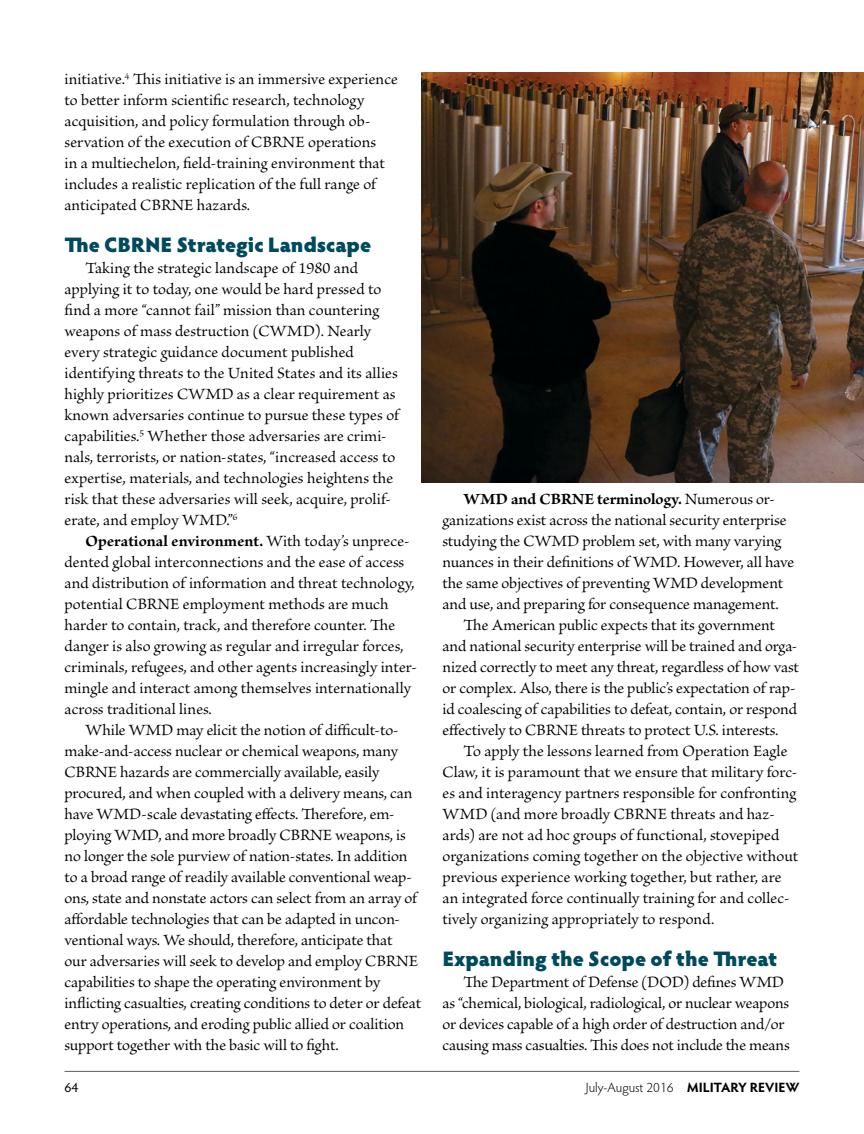
<style>
.page{position:relative;width:864px;height:1134px;background:#fff}
.page>*{position:absolute;margin:0;border:0;box-sizing:border-box;transform-origin:0 0}
.t1{font:900 21px "Hypatia Sans Pro";letter-spacing:-.005em;color:#004a5d}
.t2{font:16.5px/21px "Brioso Pro";color:#000}
.t3{font:700 16.5px "Brioso Pro";letter-spacing:-.005em;color:#000}
.t4{font:300 13.5px "Hypatia Sans Pro";color:#000}
.t5{font:13.5px "Hypatia Sans Pro";color:#000}
.s1{font-weight:700}
.s2{font-weight:400}
</style>
<div class="page">
<hr style="left:65px;top:1071px;width:734px;height:1px;background:#58595b">
<img style="left:422px;top:72px;width:442px;height:411px">
<p class="t2" style="left:64px;top:69px;width:335px">initiative.<sup>4</sup> This initiative is an immersive experience to better inform scientific research, technology acquisition, and policy formulation through ob&shy;servation of the execution of CBRNE operations<br>in a multiechelon, field-training environment that includes a realistic replication of the full range of anticipated CBRNE hazards.</p>
<p class="t1" style="left:64px;top:229px;width:308px">The CBRNE Strategic Landscape</p>
<p class="t2" style="left:64px;top:258px;width:336px;text-indent:21px">Taking the strategic landscape of 1980 and applying it to today, one would be hard pressed to find a more “cannot fail” mission than countering weapons of mass destruction (CWMD). Nearly every strategic guidance document published identifying threats to the United States and its allies highly prioritizes CWMD as a clear requirement as known adversaries continue to pursue these types of capabilities.<sup>5</sup> Whether those adversaries are crimi&shy;nals, terrorists, or nation-states, “increased access to expertise, materials, and technologies heightens the risk that these adversaries will seek, acquire, prolif&shy;erate, and employ WMD.”<sup>6</sup></p>
<p class="t2" style="left:65px;top:531px;width:354px;text-indent:21px"><span class="s1">Operational environment.</span> With today’s unprece&shy;dented global interconnections and the ease of access and distribution of information and threat technology, potential CBRNE employment methods are much harder to contain, track, and therefore counter. The danger is also growing as regular and irregular forces, criminals, refugees, and other agents increasingly inter&shy;mingle and interact among themselves internationally across traditional lines.</p>
<p class="t2" style="left:65px;top:720px;width:358px;text-indent:21px">While WMD may elicit the notion of difficult-to&shy;make-and-access nuclear or chemical weapons, many CBRNE hazards are commercially available, easily procured, and when coupled with a delivery means, can have WMD-scale devastating effects. Therefore, em&shy;ploying WMD, and more broadly CBRNE weapons, is no longer the sole purview of nation-states. In addition to a broad range of readily available conventional weap&shy;ons, state and nonstate actors can select from an array of affordable technologies that can be adapted in uncon&shy;ventional ways. We should, therefore, anticipate that<br>our adversaries will seek to develop and employ CBRNE capabilities to shape the operating environment by inflicting casualties, creating conditions to deter or defeat entry operations, and eroding public allied or coalition support together with the basic will to fight.</p>
<p class="t3" style="left:464px;top:490px;width:313px">WMD and CBRNE terminology. <span class="s2">Numerous or-</span></p>
<p class="t2" style="left:443px;top:510px;width:346px">ganizations exist across the national security enterprise</p>
<p class="t2" style="left:443px;top:531px;width:340px">studying the CWMD problem set, with many varying</p>
<p class="t2" style="left:443px;top:552px;width:353px">nuances in their definitions of WMD. However, all have</p>
<p class="t2" style="left:443px;top:573px;width:342px">the same objectives of preventing WMD development</p>
<p class="t2" style="left:443px;top:594px;width:338px">and use, and preparing for consequence management.</p>
<p class="t2" style="left:464px;top:615px;width:313px">The American public expects that its government</p>
<p class="t2" style="left:443px;top:636px;width:357px">and national security enterprise will be trained and orga-</p>
<p class="t2" style="left:443px;top:657px;width:358px">nized correctly to meet any threat, regardless of how vast</p>
<p class="t2" style="left:443px;top:678px;width:355px">or complex. Also, there is the public’s expectation of rap-</p>
<p class="t2" style="left:443px;top:699px;width:356px">id coalescing of capabilities to defeat, contain, or respond</p>
<p class="t2" style="left:443px;top:720px;width:337px">effectively to CBRNE threats to protect U.S. interests.</p>
<p class="t2" style="left:464px;top:741px;width:325px">To apply the lessons learned from Operation Eagle</p>
<p class="t2" style="left:443px;top:762px;width:357px">Claw, it is paramount that we ensure that military forc-</p>
<p class="t2" style="left:443px;top:784px;width:355px">es and interagency partners responsible for confronting</p>
<p class="t2" style="left:443px;top:805px;width:334px">WMD (and more broadly CBRNE threats and haz-</p>
<p class="t2" style="left:443px;top:826px;width:338px">ards) are not ad hoc groups of functional, stovepiped</p>
<p class="t2" style="left:443px;top:847px;width:357px">organizations coming together on the objective without</p>
<p class="t2" style="left:443px;top:868px;width:340px">previous experience working together, but rather, are</p>
<p class="t2" style="left:443px;top:889px;width:349px">an integrated force continually training for and collec-</p>
<p class="t2" style="left:443px;top:910px;width:273px">tively organizing appropriately to respond.</p>
<p class="t1" style="left:442px;top:943px;width:336px">Expanding the Scope of the Threat</p>
<p class="t2" style="left:442px;top:972px;width:349px;text-indent:21px">The Department of Defense (DOD) defines WMD as “chemical, biological, radiological, or nuclear weapons or devices capable of a high order of destruction and/or causing mass casualties. This does not include the means</p>
<p class="t5" style="left:64px;top:1078px;width:15px">64</p>
<p class="t4" style="left:586px;top:1079px;width:215px">July-August 2016 <span class="s1">MILITARY REVIEW</span></p>
</div>
